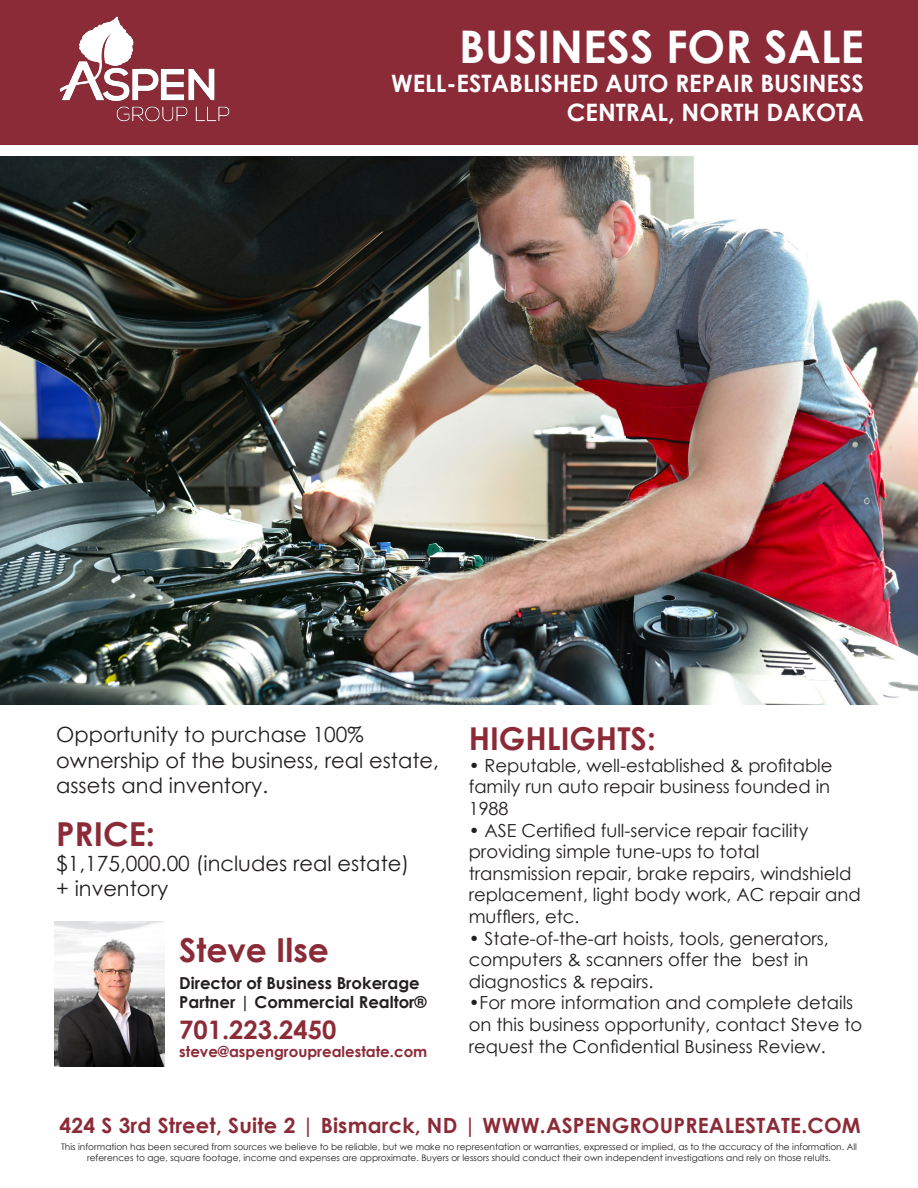
<style>
.page{position:relative;width:918px;height:1188px;background:#fff}
.page>*{position:absolute;margin:0;border:0;box-sizing:border-box;transform-origin:0 0}
.t1{font:700 45px "Century Gothic";color:#fff}
.t2{font:700 33px "Century Gothic";color:#8c2b38}
.t3{font:700 31.5px "Century Gothic";color:#8c2b38}
.t4{font:700 25.5px "Century Gothic";color:#8c2b38}
.t5{font:700 24px "Century Gothic";color:#fff}
.t6{font:21px/25.2px "Century Gothic";color:#231f20}
.t7{font:700 21px "Century Gothic";letter-spacing:.01em;color:#8c2b38}
.t8{font:18px/21.6px "Century Gothic";color:#231f20}
.t9{font:700 16.5px "Century Gothic";color:#231f20}
.t10{font:700 15px "Century Gothic";color:#8c2b38}
.t11{font:9px/10.8px "Century Gothic";color:#231f20;text-align:center}
</style>
<div class="page">
<div style="left:0;top:0;width:918px;height:145px;background:#8c2b38"></div>
<img style="left:26px;top:16px;width:239px;height:141px">
<img style="left:0;top:157px;width:918px;height:547px">
<img style="left:54px;top:921px;width:110px;height:146px">
<p class="t1" style="left:459px;top:13px;width:407px">BUSINESS FOR SALE</p>
<p class="t5" style="left:391px;top:65px;width:474px">WELL-ESTABLISHED AUTO REPAIR BUSINESS</p>
<p class="t5" style="left:567px;top:94px;width:299px">CENTRAL, NORTH DAKOTA</p>
<p class="t6" style="left:56px;top:722px;width:384px">Opportunity to purchase 100% ownership of the business, real estate, assets and inventory.</p>
<p class="t2" style="left:56px;top:809px;width:101px">PRICE:</p>
<p class="t6" style="left:56px;top:851px;width:355px">$1,175,000.00 (includes real estate)</p>
<p class="t6" style="left:56px;top:876px;width:114px">+ inventory</p>
<p class="t2" style="left:179px;top:925px;width:151px">Steve Ilse</p>
<p class="t9" style="left:179px;top:970px;width:242px">Director of Business Brokerage</p>
<p class="t9" style="left:179px;top:990px;width:249px">Partner | Commercial Realtor®</p>
<p class="t4" style="left:179px;top:1010px;width:159px">701.223.2450</p>
<p class="t10" style="left:179px;top:1040px;width:250px">steve@aspengrouprealestate.com</p>
<p class="t3" style="left:469px;top:715px;width:189px">HIGHLIGHTS:</p>
<p class="t8" style="left:469px;top:754px;width:365px">• Reputable, well-established &amp; profitable family run auto repair business founded in<br>1988</p>
<p class="t8" style="left:469px;top:819px;width:394px">• ASE Certified full-service repair facility providing simple tune-ups to total transmission repair, brake repairs, windshield replacement, light body work, AC repair and mufflers, etc.</p>
<p class="t8" style="left:469px;top:927px;width:362px">• State-of-the-art hoists, tools, generators, computers &amp; scanners offer the best in diagnostics &amp; repairs.</p>
<p class="t8" style="left:469px;top:992px;width:395px">•For more information and complete details on this business opportunity, contact Steve to request the Confidential Business Review.</p>
<p class="t7" style="left:59px;top:1109px;width:803px">424 S 3rd Street, Suite 2 | Bismarck, ND | WWW.ASPENGROUPREALESTATE.COM</p>
<p class="t11" style="left:61px;top:1141px;width:797px">This information has been secured from sources we believe to be reliable, but we make no representation or warranties, expressed or implied, as to the accuracy of the information. All references to age, square footage, income and expenses are approximate. Buyers or lessors should conduct their own independent investigations and rely on those relults.</p>
</div>
